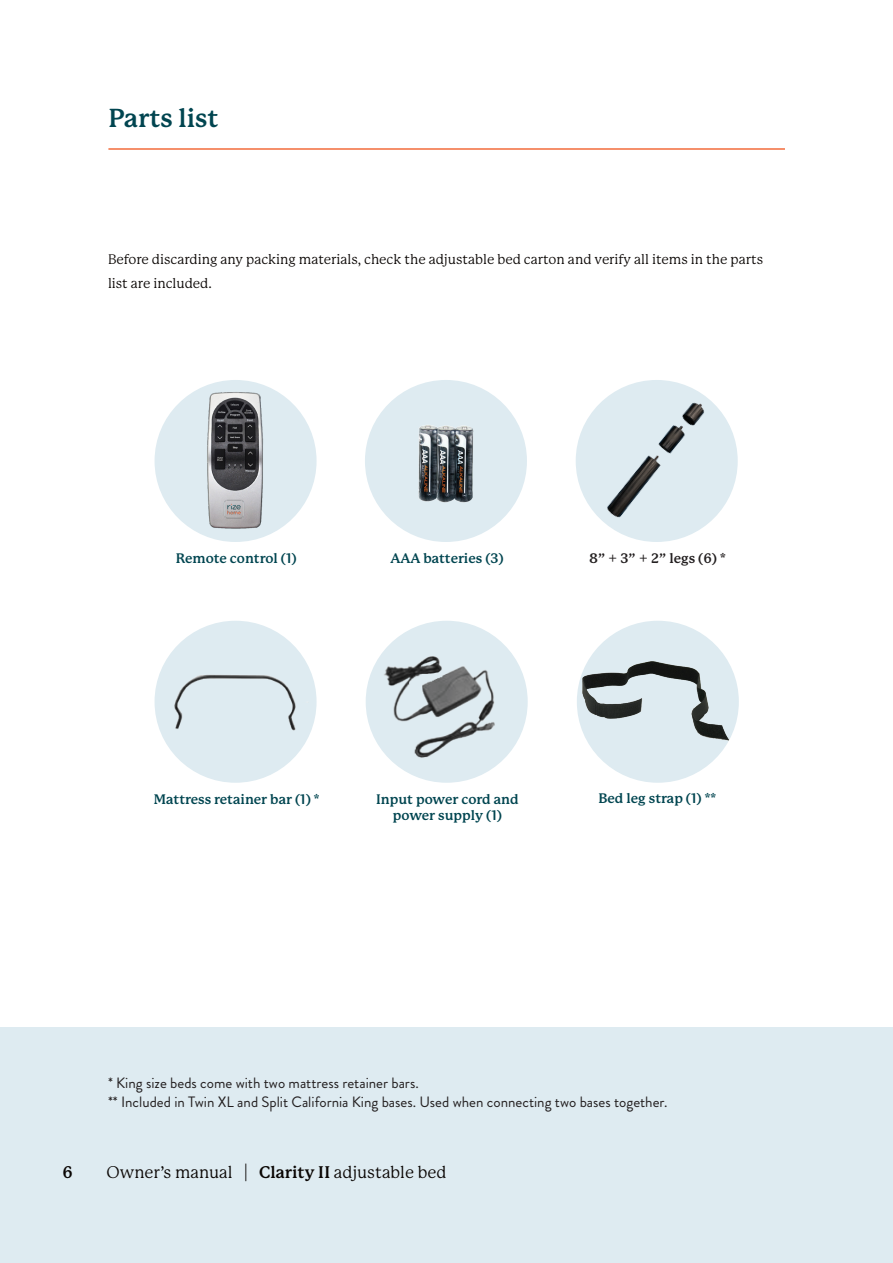
<style>
.page{position:relative;width:893px;height:1263px;background:#fff}
.page>*{position:absolute;margin:0;border:0;box-sizing:border-box;transform-origin:0 0}
.Top_Header{font:700 25.5px "P22 Mackinac Pro";color:#014550}
.t1{font:16.5px "P22 Mackinac Pro";color:#0a0604}
.t2{font:700 16.5px "P22 Mackinac Pro";color:#0a0604}
.t3{font:15px "Brandon Grotesque";color:#231f20}
.intro{font:13.5px/24px "P22 Mackinac Pro";color:#0a0604}
.t4{font:700 13.5px "P22 Mackinac Pro";color:#014550}
.t5{font:700 13.5px "P22 Mackinac Pro";color:#231f20}
.s1{font-weight:700}
</style>
<div class="page">
<div style="left:0;top:1028px;width:893px;height:235px;background:#deebf1"></div>
<hr style="left:108px;top:148px;width:677px;height:2px;background:#f26c3c">
<div style="left:155px;top:380px;width:162px;height:162px;background:#deebf1;border-radius:50%"></div>
<img style="left:189px;top:380px;width:95px;height:162px">
<div style="left:365px;top:380px;width:162px;height:162px;background:#deebf1;border-radius:50%"></div>
<img style="left:418px;top:425px;width:56px;height:78px">
<div style="left:576px;top:380px;width:162px;height:162px;background:#deebf1;border-radius:50%"></div>
<img style="left:586px;top:384px;width:143px;height:153px">
<div style="left:155px;top:621px;width:162px;height:162px;background:#deebf1;border-radius:50%"></div>
<img style="left:162px;top:674px;width:146px;height:69px">
<div style="left:577px;top:621px;width:162px;height:162px;background:#deebf1;border-radius:50%"></div>
<img style="left:577px;top:654px;width:157px;height:90px">
<div style="left:366px;top:621px;width:162px;height:162px;background:#deebf1;border-radius:50%"></div>
<img style="left:375px;top:654px;width:145px;height:107px">
<img style="left:221px;top:496px;width:26px;height:25px">
<p class="Top_Header" style="left:108px;top:103px;width:111px">Parts list</p>
<p class="intro" style="left:108px;top:247px;width:657px">Before discarding any packing materials, check the adjustable bed carton and verify all items in the parts list are included.</p>
<p class="t4" style="left:176px;top:550px;width:122px">Remote control (1)</p>
<p class="t4" style="left:390px;top:550px;width:115px">AAA batteries (3)</p>
<p class="t5" style="left:589px;top:550px;width:138px">8” + 3” + 2” legs (6) *</p>
<p class="t4" style="left:154px;top:791px;width:167px">Mattress retainer bar (1) *</p>
<p class="t4" style="left:376px;top:791px;width:144px">Input power cord and</p>
<p class="t4" style="left:598px;top:791px;width:119px">Bed leg strap (1) **</p>
<p class="t4" style="left:393px;top:808px;width:111px">power supply (1)</p>
<p class="t3" style="left:108px;top:1072px;width:312px">* King size beds come with two mattress retainer bars.</p>
<p class="t3" style="left:108px;top:1092px;width:561px">** Included in Twin XL and Split California King bases. Used when connecting two bases together.</p>
<p class="t2" style="left:63px;top:1163px;width:12px">6</p>
<p class="t1" style="left:106px;top:1163px;width:341px">Owner’s manual | <span class="s1">Clarity II</span> adjustable bed</p>
</div>
